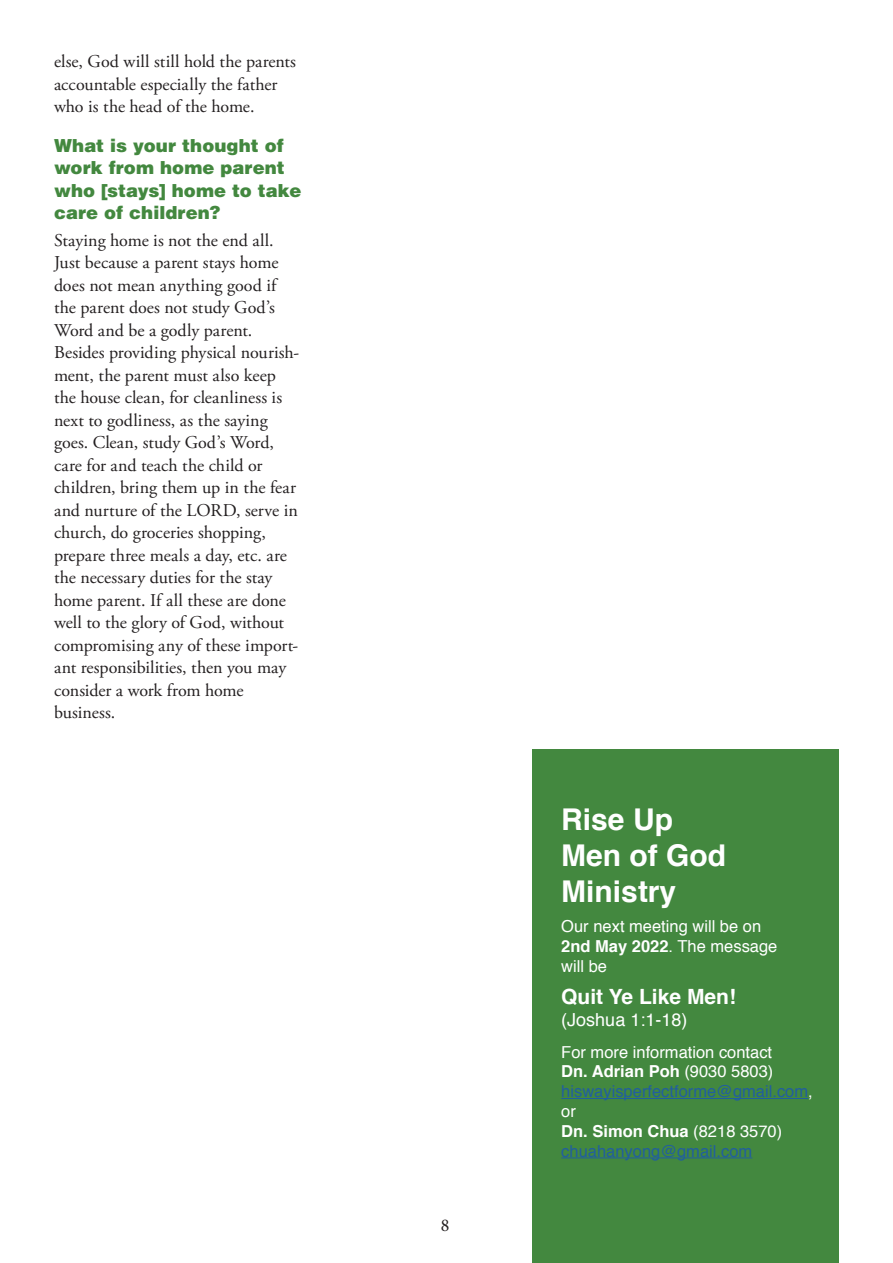
<style>
.page{position:relative;width:893px;height:1263px;background:#fff}
.page>*{position:absolute;margin:0;border:0;box-sizing:border-box;transform-origin:0 0}
.t1{font:700 30px/36px "Helvetica";color:#fff}
.t2{font:700 21px "Helvetica";color:#fff}
.t3{font:18px/22.5px "Adobe Garamond Pro";color:#231f20}
.t4{font:900 18px/22.5px "Helvetica LT Std";letter-spacing:.005em;color:#43883f}
.t5{font:18px "Helvetica";color:#fff}
.t6{font:18px "Minion Pro";color:#231f20}
.t7{font:16.5px/19.8px "Helvetica";color:#215e9f}
.t8{font:16.5px/19.8px "Helvetica";color:#fff}
.s1{font-weight:700}
.s2{color:#fff}
.s3{font-weight:700;color:#fff}
</style>
<div class="page">
<div style="left:533px;top:750px;width:306px;height:513px;background:#43883f"></div>
<hr style="left:561px;top:1098px;width:247px;height:1px;background:#215e9f">
<hr style="left:561px;top:1157px;width:191px;height:1px;background:#215e9f">
<p class="t3" style="left:54px;top:51px;width:244px">else, God will still hold the parents accountable especially the father who is the head of the home.</p>
<p class="t4" style="left:54px;top:133px;width:249px">What is your thought of work from home parent who [stays] home to take care of children?</p>
<p class="t3" style="left:54px;top:229px;width:247px">Staying home is not the end all.<br>Just because a parent stays home does not mean anything good if the parent does not study God’s<br>Word and be a godly parent.<br>Besides providing physical nourish&shy;ment, the parent must also keep the house clean, for cleanliness is next to godliness, as the saying goes. Clean, study God’s Word, care for and teach the child or children, bring them up in the fear and nurture of the LORD, serve in church, do groceries shopping, prepare three meals a day, etc. are the necessary duties for the stay home parent. If all these are done well to the glory of God, without compromising any of these import&shy;ant responsibilities, then you may consider a work from home business.</p>
<p class="t6" style="left:441px;top:1213px;width:10px">8</p>
<h1 class="t1" style="left:561px;top:802px;width:166px">Rise Up<br>Men of God<br>Ministry</h1>
<p class="t8" style="left:561px;top:917px;width:218px">Our next meeting will be on<br><span class="s1">2nd May 2022</span>. The message will be</p>
<p class="t2" style="left:561px;top:980px;width:176px">Quit Ye Like Men!</p>
<p class="t5" style="left:561px;top:1006px;width:128px">(Joshua 1:1-18)</p>
<p class="t7" style="left:561px;top:1042px;width:253px"><span class="s2">For more information contact<br></span><span class="s3">Dn. Adrian Poh</span> <span class="s2">(9030 5803) </span>hiswayisperfectforme@gmail.com<span class="s2">, or<br></span><span class="s3">Dn. Simon Chua</span> <span class="s2">(8218 3570) </span>chuahanyong@gmail.com</p>
</div>
